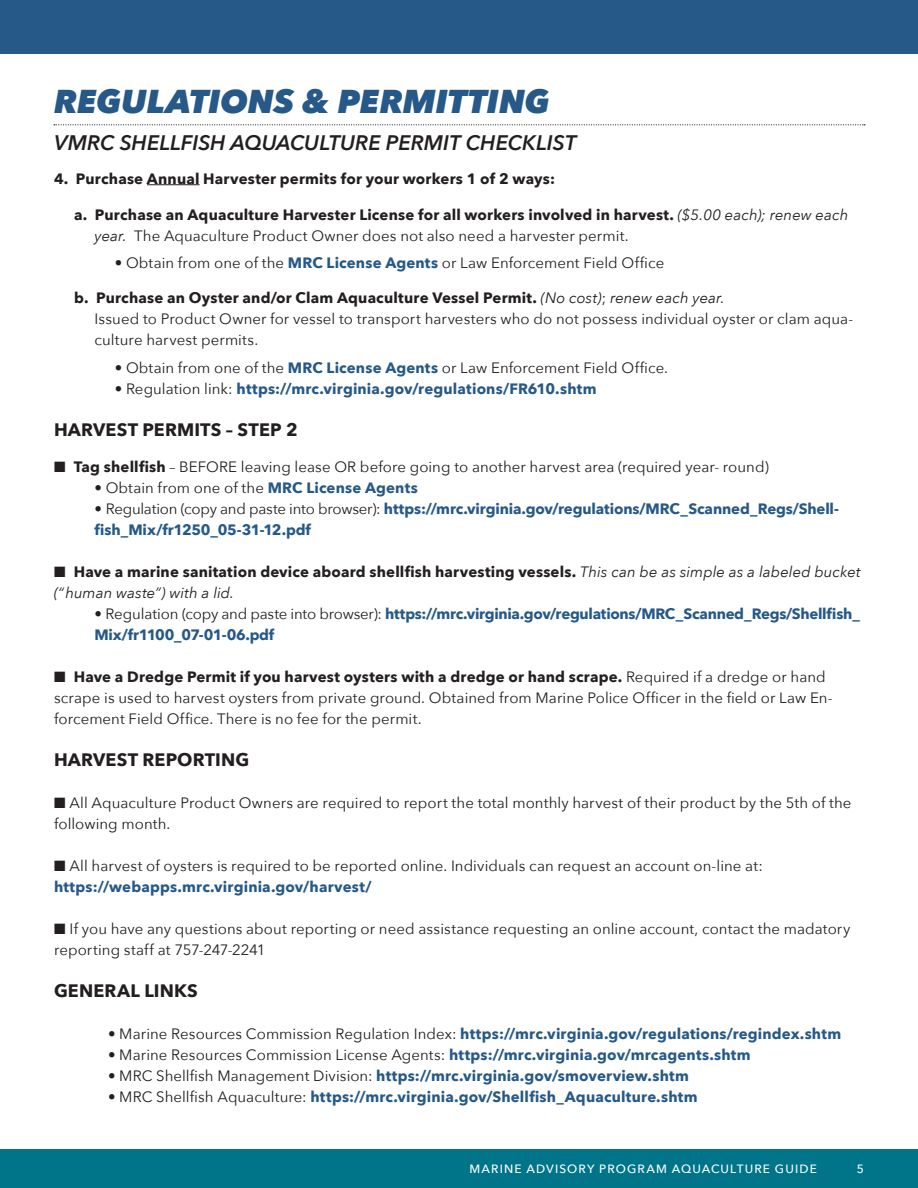
<style>
.page{position:relative;width:918px;height:1188px;background:#fff}
.page>*{position:absolute;margin:0;border:0;box-sizing:border-box;transform-origin:0 0}
.t1{font:italic 800 33px "Avenir Next";letter-spacing:-.005em;color:#265988}
.Page_Subhead{font:italic 600 21px "Avenir Next";color:#231f20}
.Subhead_1{font:700 18px "Avenir Next";letter-spacing:.01em;color:#231f20}
.Text{font:15px/21px "Avenir Next";letter-spacing:.005em;color:#231f20}
.Text-2{font:700 15px/21px "Avenir Next";letter-spacing:.01em;color:#231f20}
.Text-3{font:700 15px/21px "Avenir Next";letter-spacing:-.01em;color:#265988}
.Subhead_1-2{font:700 15px "Avenir Next";letter-spacing:.01em;color:#265988}
.Text-4{font:700 15px "Avenir Next";letter-spacing:.01em;color:#265988}
.Subhead_1-3{font:15px "Avenir Next";letter-spacing:.005em;color:#231f20}
.t2{font:500 12px "Avenir Next";letter-spacing:.095em;color:#fff}
.s1{font-weight:400;font-style:italic}
.s2{font-weight:400}
.s3{font-weight:700;color:#265988}
.s4{font-weight:700}
.s5{font-style:italic}
.s6{font-weight:400;color:#231f20}
</style>
<div class="page">
<div style="left:0;top:1149px;width:918px;height:39px;background:#007589"></div>
<div style="left:0;top:0;width:918px;height:54px;background:#265988"></div>
<svg style="left:54px;top:124px;width:811px;height:1px"></svg>
<hr style="left:147px;top:184px;width:53px;height:1px;background:#231f20">
<p class="t1" style="left:54px;top:81px;width:498px">REGULATIONS &amp; PERMITTING</p>
<p class="Page_Subhead" style="left:54px;top:124px;width:524px">VMRC SHELLFISH AQUACULTURE PERMIT CHECKLIST</p>
<p class="Text-2" style="left:54px;top:168px;width:502px">4. Purchase Annual Harvester permits for your workers 1 of 2 ways:</p>
<p class="Text-2" style="left:94px;top:204px;width:756px;text-indent:-20px">a. Purchase an Aquaculture Harvester License for all workers involved in harvest. <span class="s1">($5.00 each); renew each year.</span> <span class="s2">The Aquaculture Product Owner does not also need a harvester permit.</span></p>
<p class="Text" style="left:115px;top:252px;width:551px">• Obtain from one of the <span class="s3">MRC License Agents</span> or Law Enforcement Field Office</p>
<p class="Text" style="left:94px;top:287px;width:760px;text-indent:-20px"><span class="s4">b. Purchase an Oyster and/or Clam Aquaculture Vessel Permit.</span> <span class="s5">(No cost)</span>; <span class="s5">renew each year.<br></span>Issued to Product Owner for vessel to transport harvesters who do not possess individual oyster or clam aqua&shy;culture harvest permits.</p>
<p class="Text" style="left:115px;top:356px;width:555px">• Obtain from one of the <span class="s3">MRC License Agents</span> or Law Enforcement Field Office.</p>
<p class="Text-4" style="left:115px;top:375px;width:483px"><span class="s6">• Regulation link:</span> https://mrc.virginia.gov/regulations/FR610.shtm</p>
<p class="Subhead_1" style="left:54px;top:414px;width:245px">HARVEST PERMITS – STEP 2</p>
<p class="Text" style="left:54px;top:455px;width:716px">■ <span class="s4">Tag shellfish</span> – BEFORE leaving lease OR before going to another harvest area (required year- round)</p>
<p class="Text" style="left:94px;top:476px;width:325px">• Obtain from one of the <span class="s3">MRC License Agents</span></p>
<p class="Text-3" style="left:94px;top:498px;width:746px"><span class="s6">• Regulation (copy and paste into browser):</span> https://mrc.virginia.gov/regulations/MRC_Scanned_Regs/Shell&shy;fish_Mix/fr1250_05-31-12.pdf</p>
<p class="Text-2" style="left:54px;top:561px;width:808px">■ Have a marine sanitation device aboard shellfish harvesting vessels. <span class="s1">This can be as simple as a labeled bucket (“human waste”) with a lid.</span></p>
<p class="Text-3" style="left:94px;top:603px;width:767px"><span class="s6">• Regulation (copy and paste into browser):</span> https://mrc.virginia.gov/regulations/MRC_Scanned_Regs/Shellfish_<br>Mix/fr1100_07-01-06.pdf</p>
<p class="Text" style="left:54px;top:665px;width:780px">■ <span class="s4">Have a Dredge Permit if you harvest oysters with a dredge or hand scrape.</span> Required if a dredge or hand scrape is used to harvest oysters from private ground. Obtained from Marine Police Officer in the field or Law En&shy;forcement Field Office. There is no fee for the permit.</p>
<p class="Subhead_1" style="left:54px;top:744px;width:197px">HARVEST REPORTING</p>
<p class="Text" style="left:54px;top:791px;width:799px">■ All Aquaculture Product Owners are required to report the total monthly harvest of their product by the 5th of the following month.</p>
<p class="Text" style="left:54px;top:854px;width:710px">■ All harvest of oysters is required to be reported online. Individuals can request an account on-line at:</p>
<p class="Text-4" style="left:54px;top:873px;width:319px">https://webapps.mrc.virginia.gov/harvest/</p>
<p class="Text" style="left:54px;top:917px;width:798px">■ If you have any questions about reporting or need assistance requesting an online account, contact the madatory reporting staff at 757-247-2241</p>
<p class="Subhead_1" style="left:54px;top:975px;width:145px">GENERAL LINKS</p>
<p class="Subhead_1-2" style="left:108px;top:1020px;width:735px"><span class="s6">• Marine Resources Commission Regulation Index:</span> https://mrc.virginia.gov/regulations/regindex.shtm</p>
<p class="Subhead_1-3" style="left:108px;top:1042px;width:644px">• Marine Resources Commission License Agents: <span class="s3">https://mrc.virginia.gov/mrcagents.shtm</span></p>
<p class="Subhead_1-2" style="left:108px;top:1062px;width:582px"><span class="s6">• MRC Shellfish Management Division:</span> https://mrc.virginia.gov/smoverview.shtm</p>
<p class="Subhead_1-2" style="left:108px;top:1083px;width:591px"><span class="s6">• MRC Shellfish Aquaculture:</span> https://mrc.virginia.gov/Shellfish_Aquaculture.shtm</p>
<p class="t2" style="left:469px;top:1158px;width:349px">MARINE ADVISORY PROGRAM AQUACULTURE GUIDE</p>
<p class="t2" style="left:857px;top:1158px;width:9px">5</p>
</div>
